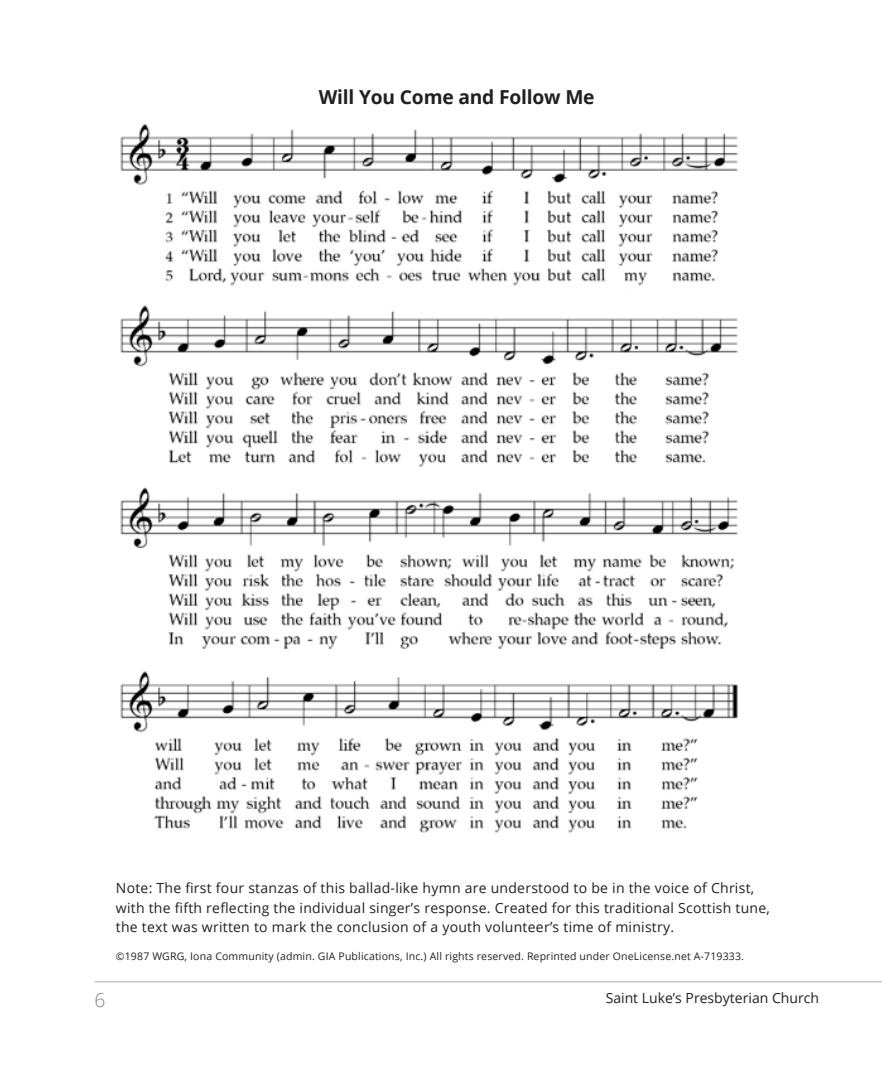
<style>
.page{position:relative;width:882px;height:1071px;background:#fff}
.page>*{position:absolute;margin:0;border:0;box-sizing:border-box;transform-origin:0 0}
.t1{font:700 19.25px "Open Sans";letter-spacing:-.01em;color:#231f20}
.t2{font:300 19.25px "Open Sans";color:#808285}
.t3{font:14px/19.2px "Open Sans";letter-spacing:.02em;color:#231f20}
.t4{font:14px "Open Sans";color:#231f20}
.t5{font:10.5px "Open Sans";letter-spacing:.015em;color:#231f20}
</style>
<div class="page">
<hr style="left:94px;top:981px;width:788px;height:1px;background:#a7a9ac">
<img style="left:120px;top:124px;width:618px;height:709px">
<h1 class="t1" style="left:319px;top:84px;width:277px">Will You Come and Follow Me</h1>
<p class="t3" style="left:116px;top:878px;width:656px">Note: The first four stanzas of this ballad-like hymn are understood to be in the voice of Christ, with the fifth reflecting the individual singer’s response. Created for this traditional Scottish tune, the text was written to mark the conclusion of a youth volunteer’s time of ministry.</p>
<p class="t5" style="left:116px;top:949px;width:630px">©1987 WGRG, Iona Community (admin. GIA Publications, Inc.) All rights reserved. Reprinted under OneLicense.net A-719333.</p>
<h1 class="t2" style="left:94px;top:987px;width:12px">6</h1>
<p class="t4" style="left:606px;top:988px;width:215px">Saint Luke’s Presbyterian Church</p>
</div>
